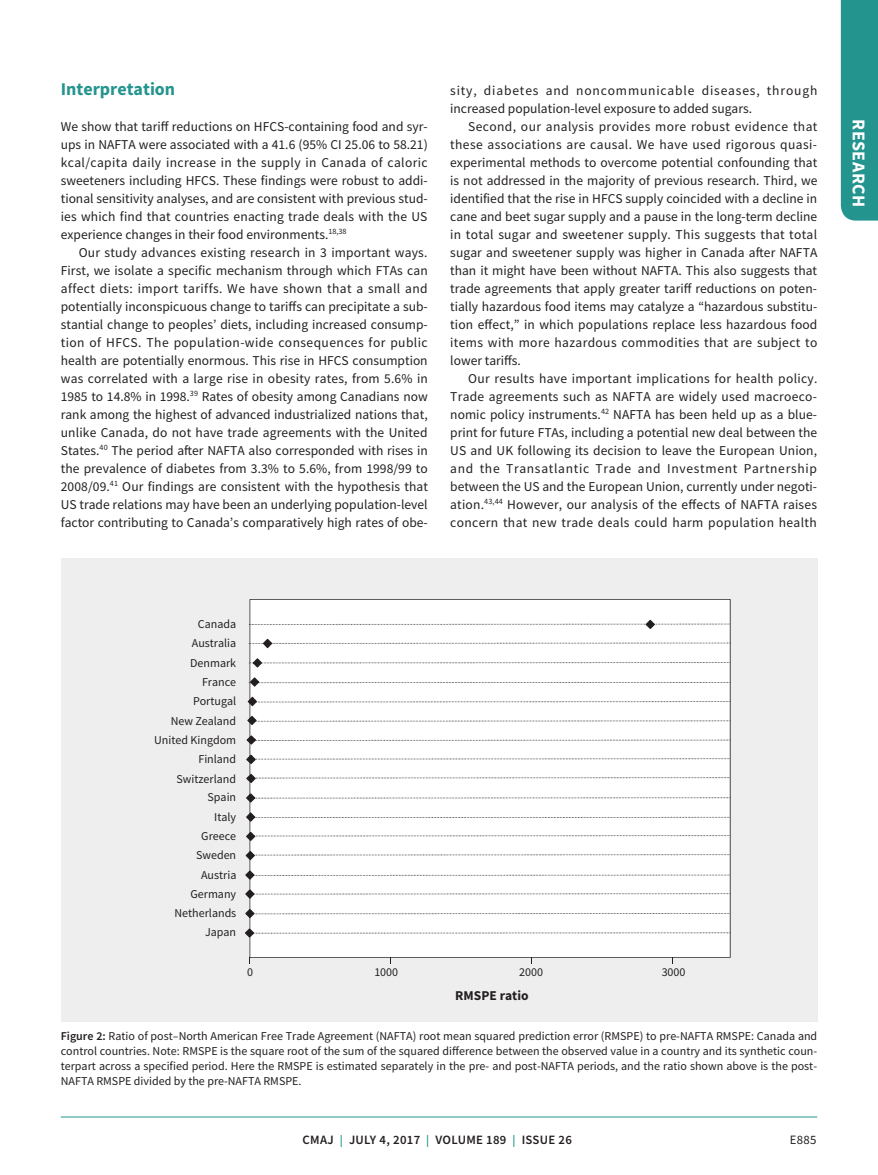
<style>
.page{position:relative;width:878px;height:1175px;background:#fff}
.page>*{position:absolute;margin:0;border:0;box-sizing:border-box;transform-origin:0 0}
.t1{font:700 18px "Source Sans Pro";color:#24948e}
.t2{font:700 18px "Source Sans Pro";letter-spacing:.025em;color:#fff}
.t3{font:13.5px/18px "Source Sans Pro";color:#231f20;text-align:justify}
.t4{font:13.5px/18px "Source Sans Pro";letter-spacing:.06em;color:#231f20}
.t5{font:700 13.5px "Source Sans Pro";color:#231f20}
.t6{font:600 12.75px "Source Sans Pro";letter-spacing:.025em;color:#231f20}
.t7{font:12.75px "Source Sans Pro";color:#231f20}
.t8{font:12px/15px "Source Sans Pro";color:#231f20;text-align:justify}
.s1{font-weight:600}
.s2{font-size:12px;color:#24948e}
</style>
<div class="page">
<div style="left:840px;top:0;width:38px;height:220px;background:#24948e"></div>
<hr style="left:61px;top:1116px;width:756px;height:1px;background:#24948e">
<div style="left:61px;top:558px;width:756px;height:464px;background:#eeeeef"></div>
<div style="left:249px;top:599px;width:481px;height:358px;background:#fff"></div>
<svg style="left:249px;top:620px;width:481px;height:9px;background:#f3f2f2"></svg>
<svg style="left:249px;top:638px;width:481px;height:10px;background:#f4f4f4"></svg>
<svg style="left:249px;top:658px;width:481px;height:9px;background:#f3f2f2"></svg>
<svg style="left:249px;top:677px;width:481px;height:9px;background:#f3f2f3"></svg>
<svg style="left:248px;top:697px;width:482px;height:9px;background:#f3f3f3"></svg>
<svg style="left:247px;top:715px;width:483px;height:10px;background:#f4f4f4"></svg>
<svg style="left:246px;top:735px;width:484px;height:9px;background:#f3f3f3"></svg>
<svg style="left:246px;top:754px;width:484px;height:10px;background:#f4f4f4"></svg>
<svg style="left:246px;top:773px;width:484px;height:10px;background:#f4f4f4"></svg>
<svg style="left:246px;top:793px;width:484px;height:9px;background:#f3f3f3"></svg>
<svg style="left:246px;top:812px;width:484px;height:9px;background:#f3f3f3"></svg>
<svg style="left:246px;top:831px;width:484px;height:10px;background:#f4f4f4"></svg>
<svg style="left:246px;top:850px;width:484px;height:10px;background:#f4f4f4"></svg>
<svg style="left:245px;top:870px;width:485px;height:9px;background:#f3f3f3"></svg>
<svg style="left:245px;top:889px;width:485px;height:9px;background:#f3f3f3"></svg>
<svg style="left:245px;top:908px;width:485px;height:10px;background:#f4f4f4"></svg>
<svg style="left:245px;top:928px;width:485px;height:9px;background:#f3f3f3"></svg>
<h1 class="t1" style="left:61px;top:76px;width:116px">Interpretation</h1>
<p class="t3" style="left:61px;top:117px;width:368px">We show that tariff reductions on HFCS-containing food and syr&shy;ups in NAFTA were associated with a 41.6 (95% CI 25.06 to 58.21) kcal/capita daily increase in the supply in Canada of caloric sweeteners including HFCS. These findings were robust to addi&shy;tional sensitivity analyses, and are consistent with previous stud&shy;ies which find that countries enacting trade deals with the US experience changes in their food environments.<sup>18,38</sup></p>
<p class="t3" style="left:61px;top:243px;width:369px;text-indent:18px">Our study advances existing research in 3 important ways.<br>First, we isolate a specific mechanism through which FTAs can affect diets: import tariffs. We have shown that a small and potentially inconspicuous change to tariffs can precipitate a sub&shy;stantial change to peoples’ diets, including increased consump&shy;tion of HFCS. The population-wide consequences for public health are potentially enormous. This rise in HFCS consumption was correlated with a large rise in obesity rates, from 5.6% in 1985 to 14.8% in 1998.<sup>39</sup> Rates of obesity among Canadians now rank among the highest of advanced industrialized nations that, unlike Canada, do not have trade agreements with the United States.<sup>40</sup> The period after NAFTA also corresponded with rises in the prevalence of diabetes from 3.3% to 5.6%, from 1998/99 to 2008/09.<sup>41</sup> Our findings are consistent with the hypothesis that US trade relations may have been an underlying population-level factor contributing to Canada’s comparatively high rates of obe-</p>
<p class="t4" style="left:450px;top:81px;width:368px">sity, diabetes and noncommunicable diseases, through increased population-level exposure to added sugars.</p>
<p class="t3" style="left:450px;top:117px;width:369px;text-indent:18px">Second, our analysis provides more robust evidence that these associations are causal. We have used rigorous quasi&shy;experimental methods to overcome potential confounding that is not addressed in the majority of previous research. Third, we identified that the rise in HFCS supply coincided with a decline in cane and beet sugar supply and a pause in the long-term decline in total sugar and sweetener supply. This suggests that total sugar and sweetener supply was higher in Canada after NAFTA than it might have been without NAFTA. This also suggests that trade agreements that apply greater tariff reductions on poten&shy;tially hazardous food items may catalyze a “hazardous substitu&shy;tion effect,” in which populations replace less hazardous food items with more hazardous commodities that are subject to lower tariffs.</p>
<p class="t3" style="left:450px;top:369px;width:369px;text-indent:18px">Our results have important implications for health policy.<br>Trade agreements such as NAFTA are widely used macroeco&shy;nomic policy instruments.<sup>42</sup> NAFTA has been held up as a blue&shy;print for future FTAs, including a potential new deal between the US and UK following its decision to leave the European Union, and the Transatlantic Trade and Investment Partnership between the US and the European Union, currently under negoti&shy;ation.<sup>43,44</sup> However, our analysis of the effects of NAFTA raises concern that new trade deals could harm population health</p>
<h1 class="t2" style="left:871px;top:119px;width:89px;rotate:90deg">RESEARCH</h1>
<p class="t8" style="left:198px;top:616px;width:40px">Canada</p>
<p class="t8" style="left:192px;top:636px;width:46px">Australia</p>
<p class="t8" style="left:190px;top:655px;width:47px">Denmark</p>
<p class="t8" style="left:202px;top:674px;width:36px">France</p>
<p class="t8" style="left:193px;top:693px;width:45px">Portugal</p>
<p class="t8" style="left:171px;top:713px;width:67px">New Zealand</p>
<p class="t8" style="left:154px;top:732px;width:83px">United Kingdom</p>
<p class="t8" style="left:198px;top:751px;width:39px">Finland</p>
<p class="t8" style="left:176px;top:771px;width:61px">Switzerland</p>
<p class="t8" style="left:207px;top:790px;width:30px">Spain</p>
<p class="t8" style="left:214px;top:809px;width:23px">Italy</p>
<p class="t8" style="left:201px;top:828px;width:36px">Greece</p>
<p class="t8" style="left:196px;top:847px;width:42px">Sweden</p>
<p class="t8" style="left:201px;top:867px;width:37px">Austria</p>
<p class="t8" style="left:190px;top:886px;width:47px">Germany</p>
<p class="t8" style="left:174px;top:905px;width:63px">Netherlands</p>
<p class="t8" style="left:205px;top:925px;width:33px">Japan</p>
<p class="t8" style="left:247px;top:964px;width:7px">0</p>
<p class="t8" style="left:374px;top:964px;width:25px">1000</p>
<p class="t8" style="left:519px;top:964px;width:25px">2000</p>
<p class="t8" style="left:661px;top:964px;width:25px">3000</p>
<p class="t5" style="left:455px;top:986px;width:75px">RMSPE ratio</p>
<p class="t8" style="left:61px;top:1028px;width:758px"><span class="s1">Figure 2:</span> Ratio of post–North American Free Trade Agreement (NAFTA) root mean squared prediction error (RMSPE) to pre-NAFTA RMSPE: Canada and control countries. Note: RMSPE is the square root of the sum of the squared difference between the observed value in a country and its synthetic coun&shy;terpart across a specified period. Here the RMSPE is estimated separately in the pre- and post-NAFTA periods, and the ratio shown above is the post-NAFTA RMSPE divided by the pre-NAFTA RMSPE.</p>
<p class="t6" style="left:302px;top:1131px;width:271px">CMAJ <span class="s2">|</span> JULY 4, 2017 <span class="s2">|</span> VOLUME 189 <span class="s2">|</span> ISSUE 26</p>
<p class="t7" style="left:789px;top:1132px;width:28px">E885</p>
</div>
